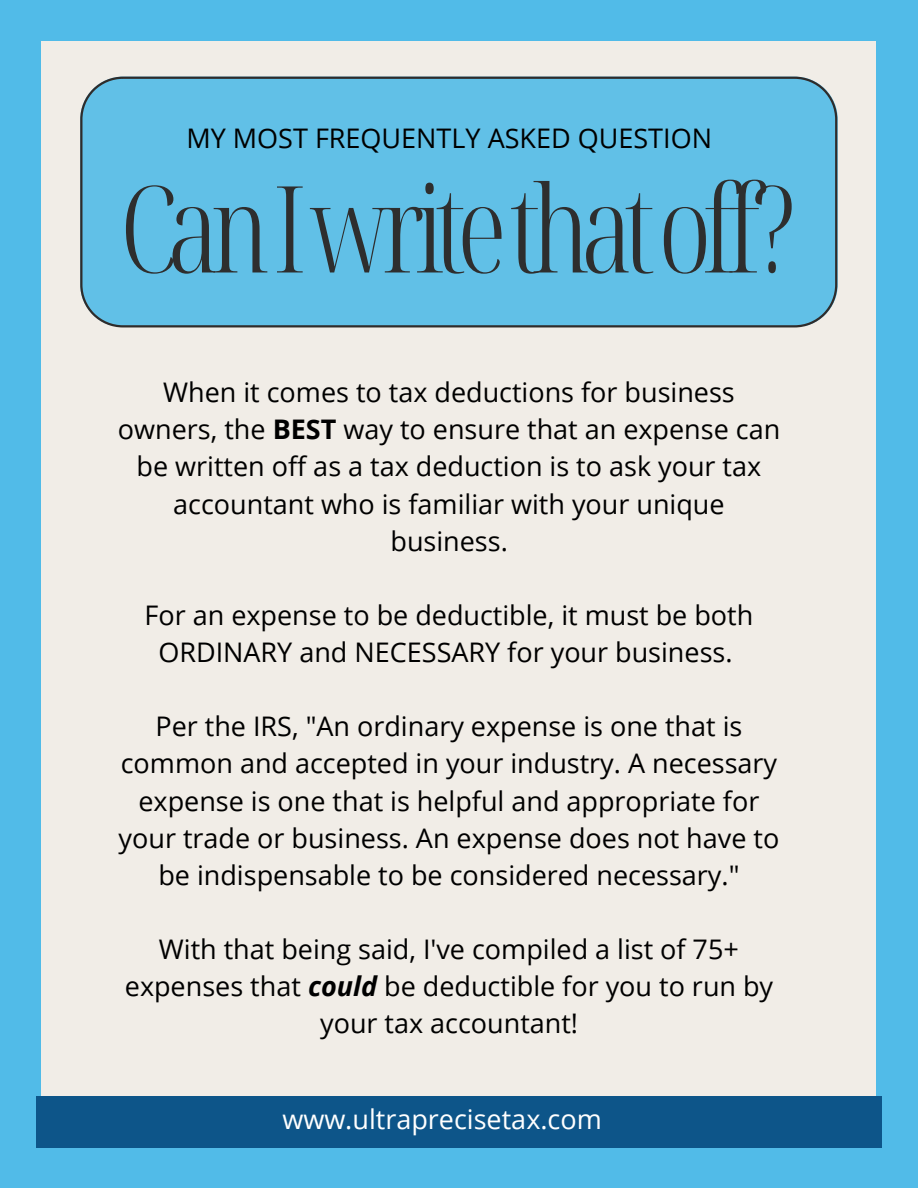
<style>
.page{position:relative;width:918px;height:1188px;background:#51bbe8}
.page>*{position:absolute;margin:0;border:0;box-sizing:border-box;transform-origin:0 0}
.t1{font:300 extra-condensed 120.45px "Noto Serif Display";letter-spacing:-.075em;color:#2e2e2e}
.t2{font:27px/37.2px "Open Sans";color:#000;text-align:center}
.t3{font:27px "Open Sans";color:#fff}
.s1{font-weight:700}
.s2{font-weight:700;font-style:italic}
</style>
<div class="page">
<div style="left:41px;top:41px;width:835px;height:1054px;background:#f1ede7"></div>
<div style="left:36px;top:1096px;width:846px;height:52px;background:#0d5589"></div>
<div style="left:80px;top:77px;width:757px;height:250px;background:#61c0e7"></div>
<p class="t2" style="left:186px;top:119px;width:527px">MY MOST FREQUENTLY ASKED QUESTION</p>
<h1 class="t1" style="left:121px;top:144px;width:678px">CanIwritethatoff?</h1>
<p class="t2" style="left:118px;top:373px;width:664px">When it comes to tax deductions for business owners, the <span class="s1">BEST</span> way to ensure that an expense can be written off as a tax deduction is to ask your tax accountant who is familiar with your unique business.</p>
<p class="t2" style="left:145px;top:596px;width:610px">For an expense to be deductible, it must be both<br>ORDINARY and NECESSARY for your business.</p>
<p class="t2" style="left:119px;top:707px;width:662px">Per the IRS, "An ordinary expense is one that is common and accepted in your industry. A necessary expense is one that is helpful and appropriate for your trade or business. An expense does not have to be indispensable to be considered necessary."</p>
<p class="t2" style="left:125px;top:930px;width:650px">With that being said, I've compiled a list of 75+ expenses that <span class="s2">could</span> be deductible for you to run by your tax accountant!</p>
<p class="t3" style="left:282px;top:1100px;width:321px">www.ultraprecisetax.com</p>
</div>
